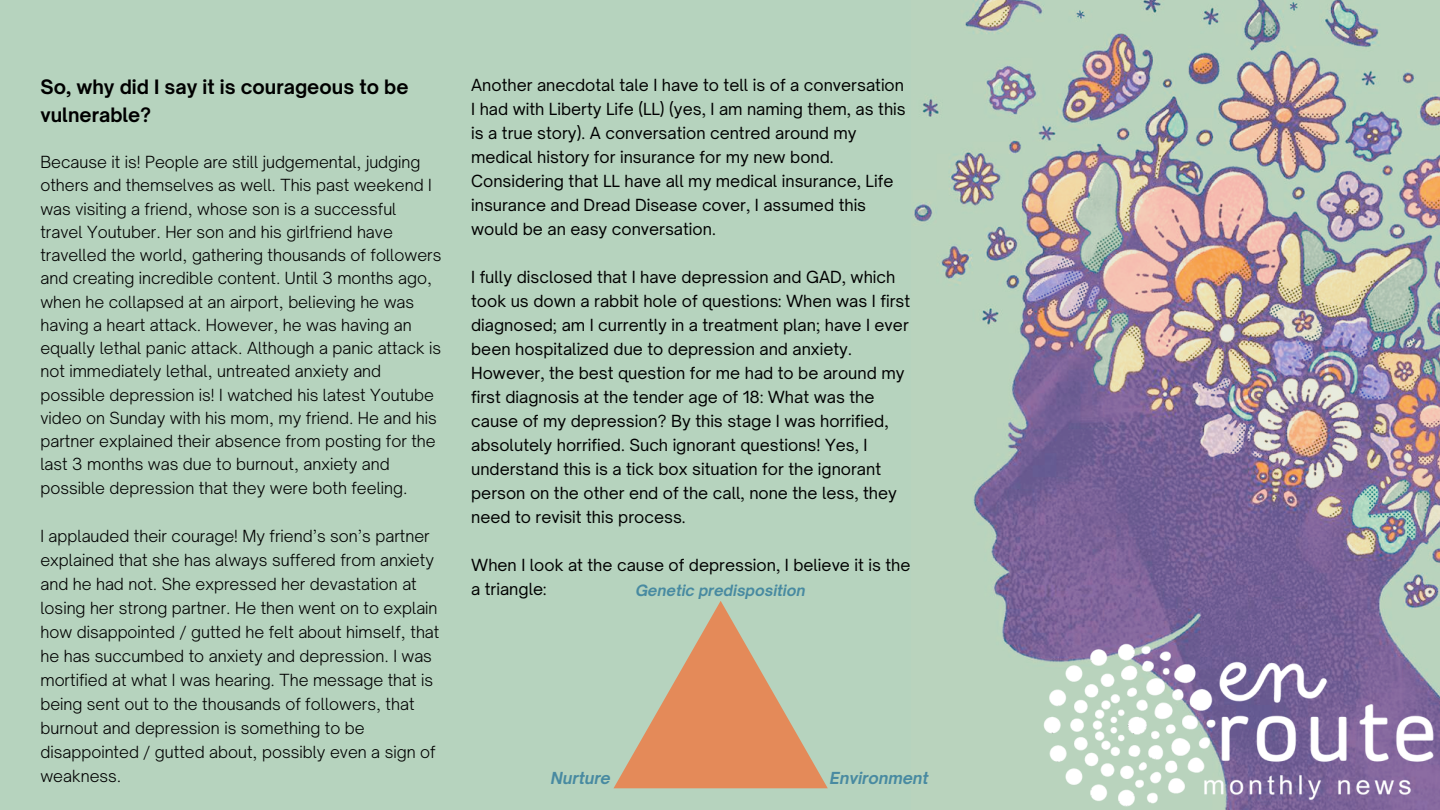
<style>
.page{position:relative;width:1440px;height:810px;background:#b6d3be}
.page>*{position:absolute;margin:0;border:0;box-sizing:border-box;transform-origin:0 0}
.t1{font:700 19px/27.8px "Open Sauce One";color:#000}
.t2{font:300 16px/23.2px "Open Sauce One";color:#000}
.t3{font:16px/24px "Open Sauce One";color:#000}
.t4{font:italic 700 15.9px "Open Sauce One";color:#488aa1}
.t5{font:italic 700 14.9px "Open Sauce One";color:#488aa1}
</style>
<div class="page">
<img style="left:913px;top:0;width:527px;height:660px">
<img style="left:1037px;top:599px;width:403px;height:211px">
<svg style="left:614px;top:601px;width:214px;height:187px"></svg>
<p class="t1" style="left:40px;top:73px;width:370px">So, why did I say it is courageous to be vulnerable?</p>
<p class="t2" style="left:40px;top:151px;width:403px">Because it is! People are still judgemental, judging others and themselves as well. This past weekend I was visiting a friend, whose son is a successful travel Youtuber. Her son and his girlfriend have travelled the world, gathering thousands of followers and creating incredible content. Until 3 months ago, when he collapsed at an airport, believing he was having a heart attack. However, he was having an equally lethal panic attack. Although a panic attack is not immediately lethal, untreated anxiety and possible depression is! I watched his latest Youtube video on Sunday with his mom, my friend. He and his partner explained their absence from posting for the last 3 months was due to burnout, anxiety and possible depression that they were both feeling.</p>
<p class="t2" style="left:40px;top:524px;width:401px;line-height:24px">I applauded their courage! My friend’s son’s partner explained that she has always suffered from anxiety and he had not. She expressed her devastation at losing her strong partner. He then went on to explain how disappointed / gutted he felt about himself, that he has succumbed to anxiety and depression. I was mortified at what I was hearing. The message that is being sent out to the thousands of followers, that burnout and depression is something to be disappointed / gutted about, possibly even a sign of weakness.</p>
<p class="t3" style="left:471px;top:73px;width:436px">Another anecdotal tale I have to tell is of a conversation I had with Liberty Life (LL) (yes, I am naming them, as this is a true story). A conversation centred around my medical history for insurance for my new bond.<br>Considering that LL have all my medical insurance, Life insurance and Dread Disease cover, I assumed this would be an easy conversation.</p>
<p class="t3" style="left:471px;top:265px;width:440px">I fully disclosed that I have depression and GAD, which took us down a rabbit hole of questions: When was I first diagnosed; am I currently in a treatment plan; have I ever been hospitalized due to depression and anxiety.<br>However, the best question for me had to be around my first diagnosis at the tender age of 18: What was the cause of my depression? By this stage I was horrified, absolutely horrified. Such ignorant questions! Yes, I understand this is a tick box situation for the ignorant person on the other end of the call, none the less, they need to revisit this process.</p>
<p class="t3" style="left:471px;top:553px;width:441px">When I look at the cause of depression, I believe it is the a triangle:</p>
<p class="t5" style="left:636px;top:581px;width:171px">Genetic predisposition</p>
<p class="t4" style="left:551px;top:768px;width:61px">Nurture</p>
<p class="t4" style="left:830px;top:768px;width:100px">Environment</p>
</div>
